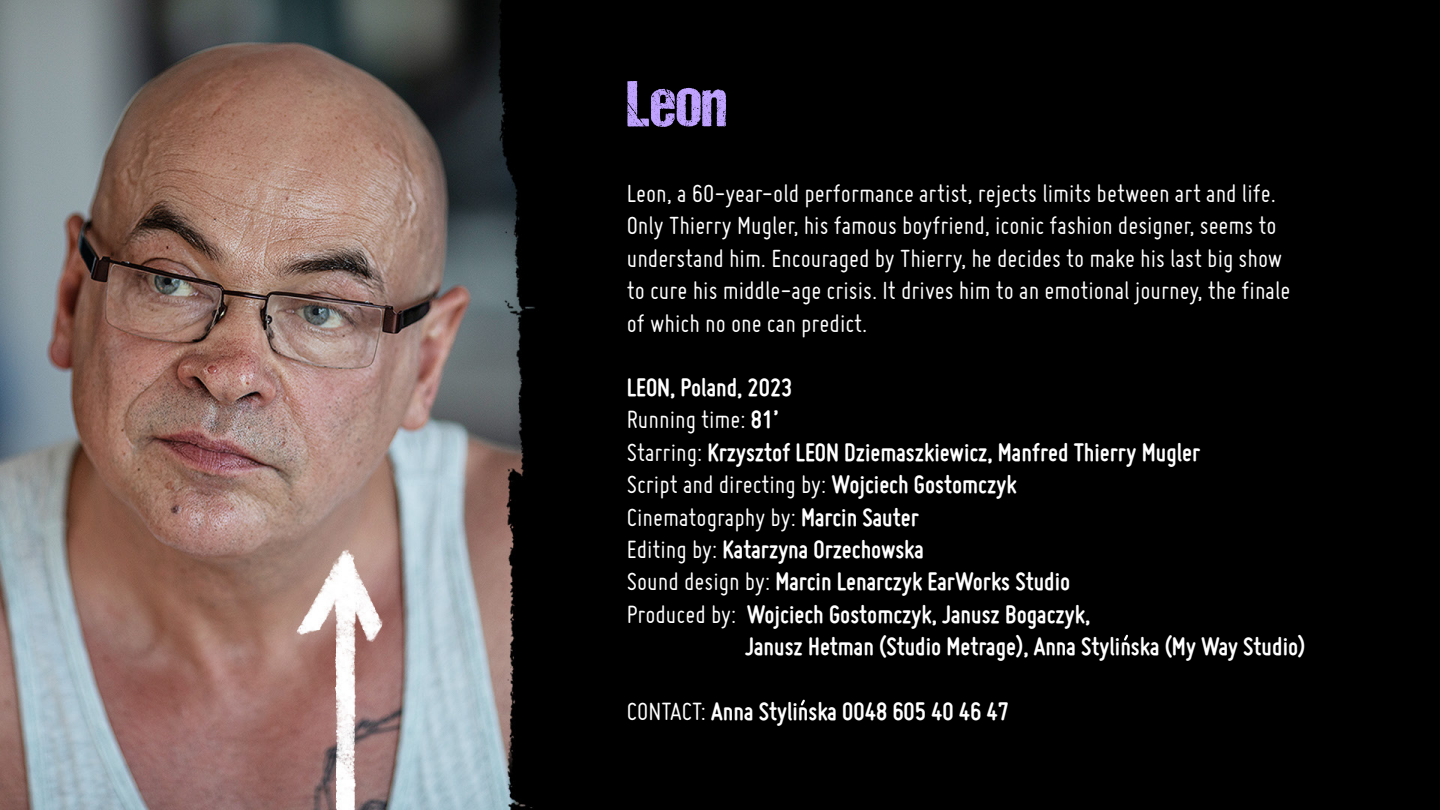
<style>
.page{position:relative;width:1440px;height:810px;background:#fff}
.page>*{position:absolute;margin:0;border:0;box-sizing:border-box;transform-origin:0 0}
.t1{font:65.18px "DCC Ash";color:#bfa3ff}
.t2{font:27px/32.4px "Miso";color:#fff}
.t3{font:700 27px "Miso";color:#fff}
.s1{font-weight:700}
.s2{font-weight:400}
</style>
<div class="page">
<img style="left:0;top:0;width:1440px;height:810px">
<svg style="left:1122px;top:633px;width:8px;height:10px"></svg>
<svg style="left:799px;top:698px;width:8px;height:9px"></svg>
<h1 class="t1" style="left:627px;top:69px;width:102px">Leon</h1>
<p class="t2" style="left:627px;top:177px;width:665px">Leon, a 60-year-old performance artist, rejects limits between art and life.<br>Only Thierry Mugler, his famous boyfriend, iconic fashion designer, seems to understand him. Encouraged by Thierry, he decides to make his last big show to cure his middle-age crisis. It drives him to an emotional journey, the finale of which no one can predict.</p>
<p class="t3" style="left:627px;top:372px;width:167px">LEON, Poland, 2023</p>
<p class="t2" style="left:627px;top:403px;width:153px">Running time: <span class="s1">81’</span></p>
<p class="t3" style="left:627px;top:437px;width:575px"><span class="s2">Starring:</span> Krzysztof LEON Dziemaszkiewicz, Manfred Thierry Mugler</p>
<p class="t2" style="left:627px;top:468px;width:391px">Script and directing by: <span class="s1">Wojciech Gostomczyk</span></p>
<p class="t2" style="left:627px;top:500px;width:294px">Cinematography by: <span class="s1">Marcin Sauter</span></p>
<p class="t3" style="left:627px;top:534px;width:299px"><span class="s2">Editing by:</span> Katarzyna Orzechowska</p>
<p class="t3" style="left:627px;top:566px;width:445px"><span class="s2">Sound design by:</span> Marcin Lenarczyk EarWorks Studio</p>
<p class="t3" style="left:627px;top:599px;width:465px"><span class="s2">Produced by:</span> Wojciech Gostomczyk, Janusz Bogaczyk,</p>
<p class="t3" style="left:745px;top:631px;width:562px">Janusz Hetman (Studio Metrage), Anna Stylinska (My Way Studio)</p>
<p class="t3" style="left:627px;top:696px;width:384px"><span class="s2">CONTACT:</span> Anna Stylinska 0048 605 40 46 47</p>
</div>
